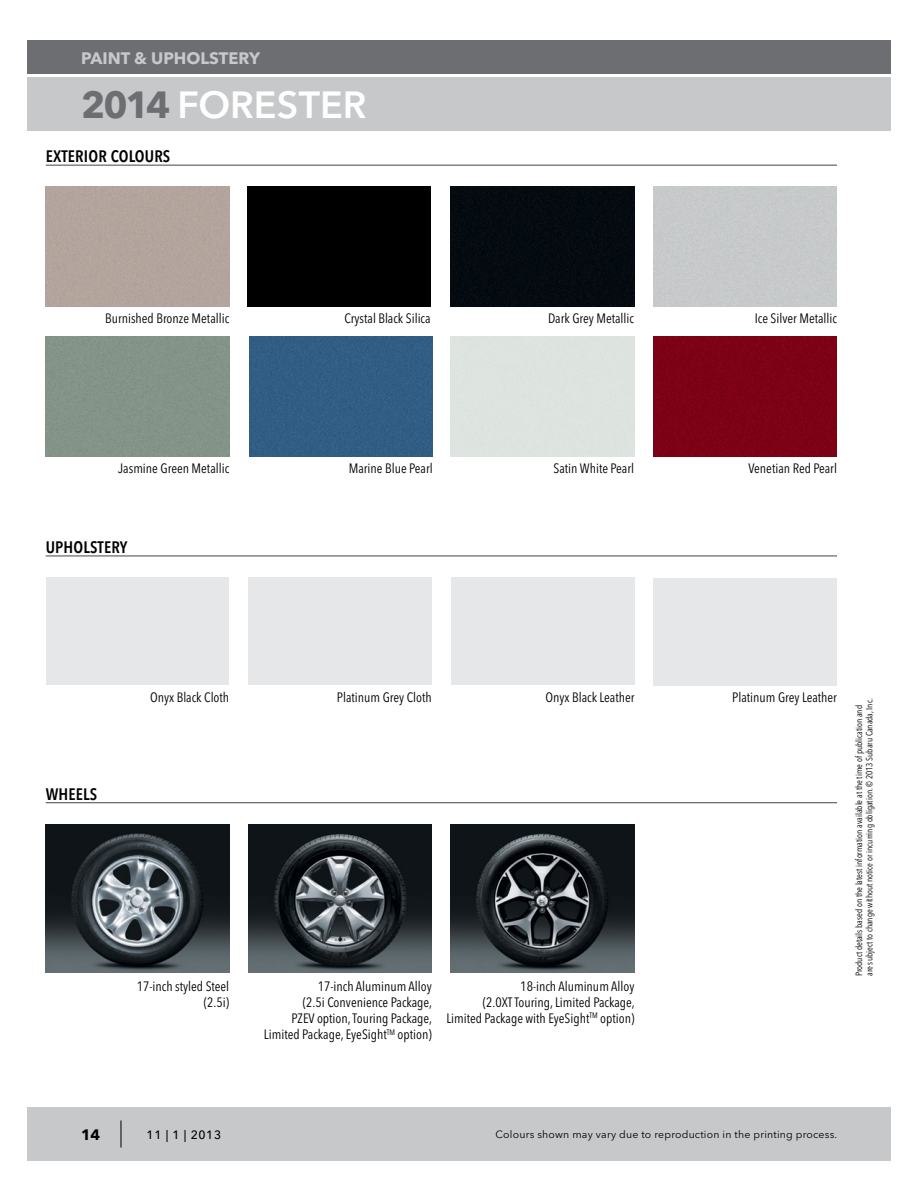
<style>
.page{position:relative;width:918px;height:1188px;background:#fff}
.page>*{position:absolute;margin:0;border:0;box-sizing:border-box;transform-origin:0 0}
.t1{font:600 37.5px "Avenir Next LT Pro";color:#fff}
.t2{font:600 condensed 16.5px "Avenir Next LT Pro";letter-spacing:.01em;color:#000}
.t3{font:700 16.5px "Avenir Next LT Pro";color:#c7c8ca}
.t4{font:700 15px "Avenir Next LT Pro";color:#000}
.t5{font:condensed 13.5px/16.2px "Avenir Next LT Pro";color:#000;text-align:right}
.t6{font:500 12px "Avenir Next LT Pro";letter-spacing:.05em;color:#000}
.t7{font:10.5px "Avenir Next LT Pro";letter-spacing:.02em;color:#000}
.t8{font:condensed 9px/10.5px "Avenir Next LT Pro";color:#000}
.s1{font-weight:700;color:#6d6e71}
</style>
<div class="page">
<div style="left:27px;top:40px;width:864px;height:34px;background:#6d6e71"></div>
<div style="left:27px;top:77px;width:864px;height:54px;background:#c7c8ca"></div>
<div style="left:27px;top:1107px;width:864px;height:54px;background:#c7c8ca"></div>
<svg style="left:121px;top:1120px;width:1px;height:28px"></svg>
<div style="left:46px;top:577px;width:91px;height:108px;background:#e6e7e8"></div>
<div style="left:137px;top:577px;width:92px;height:108px;background:#e6e7e8"></div>
<img style="left:46px;top:824px;width:183px;height:149px">
<div style="left:248px;top:577px;width:184px;height:108px;background:#e6e7e8"></div>
<img style="left:248px;top:824px;width:184px;height:149px">
<div style="left:451px;top:577px;width:92px;height:108px;background:#e6e7e8"></div>
<div style="left:543px;top:577px;width:91px;height:108px;background:#e6e7e8"></div>
<img style="left:451px;top:824px;width:183px;height:149px">
<div style="left:653px;top:578px;width:92px;height:107px;background:#e6e7e8"></div>
<div style="left:745px;top:578px;width:92px;height:107px;background:#e6e7e8"></div>
<div style="left:247px;top:187px;width:184px;height:119px;background:#000"></div>
<div style="left:46px;top:337px;width:183px;height:120px;background:#839488"></div>
<div style="left:451px;top:187px;width:183px;height:119px;background:#050b10"></div>
<div style="left:249px;top:337px;width:184px;height:120px;background:#315d84"></div>
<div style="left:653px;top:337px;width:184px;height:120px;background:#7d0115"></div>
<hr style="left:46px;top:165px;width:791px;height:1px;background:#58595b">
<hr style="left:46px;top:555px;width:791px;height:1px;background:#58595b">
<hr style="left:46px;top:802px;width:791px;height:1px;background:#58595b">
<p class="t3" style="left:81px;top:48px;width:181px">PAINT &amp; UPHOLSTERY</p>
<h1 class="t1" style="left:81px;top:82px;width:287px"><span class="s1">2014</span> FORESTER</h1>
<p class="t2" style="left:46px;top:147px;width:126px">EXTERIOR COLOURS</p>
<p class="t5" style="left:105px;top:310px;width:126px">Burnished Bronze Metallic</p>
<p class="t5" style="left:344px;top:310px;width:88px">Crystal Black Silica</p>
<p class="t5" style="left:548px;top:310px;width:88px">Dark Grey Metallic</p>
<p class="t5" style="left:755px;top:310px;width:84px">Ice Silver Metallic</p>
<p class="t5" style="left:118px;top:460px;width:112px">Jasmine Green Metallic</p>
<p class="t2" style="left:46px;top:537px;width:83px">UPHOLSTERY</p>
<p class="t5" style="left:349px;top:461px;width:85px">Marine Blue Pearl</p>
<p class="t5" style="left:554px;top:461px;width:82px">Satin White Pearl</p>
<p class="t5" style="left:748px;top:461px;width:90px">Venetian Red Pearl</p>
<p class="t2" style="left:46px;top:784px;width:53px">WHEELS</p>
<p class="t5" style="left:150px;top:689px;width:81px">Onyx Black Cloth</p>
<p class="t5" style="left:337px;top:689px;width:96px">Platinum Grey Cloth</p>
<p class="t5" style="left:545px;top:689px;width:90px">Onyx Black Leather</p>
<p class="t5" style="left:732px;top:689px;width:106px">Platinum Grey Leather</p>
<p class="t8" style="left:854px;top:976px;width:279px;rotate:-90deg">Product details based on the latest information available at the time of publication and are subject to change without notice or incurring obligation. © 2013 Subaru Canada, Inc.</p>
<p class="t5" style="left:137px;top:978px;width:94px">17-inch styled Steel (2.5i)</p>
<p class="t5" style="left:264px;top:978px;width:170px">17-inch Aluminum Alloy<br>(2.5i Convenience Package,<br>PZEV option, Touring Package,<br>Limited Package, EyeSight<sup>TM</sup> option)</p>
<p class="t5" style="left:446px;top:978px;width:190px">18-inch Aluminum Alloy<br>(2.0XT Touring, Limited Package,<br>Limited Package with EyeSight<sup>TM</sup> option)</p>
<p class="t4" style="left:81px;top:1125px;width:21px">14</p>
<p class="t6" style="left:147px;top:1127px;width:76px">11 | 1 | 2013</p>
<p class="t7" style="left:496px;top:1128px;width:343px">Colours shown may vary due to reproduction in the printing process.</p>
</div>
